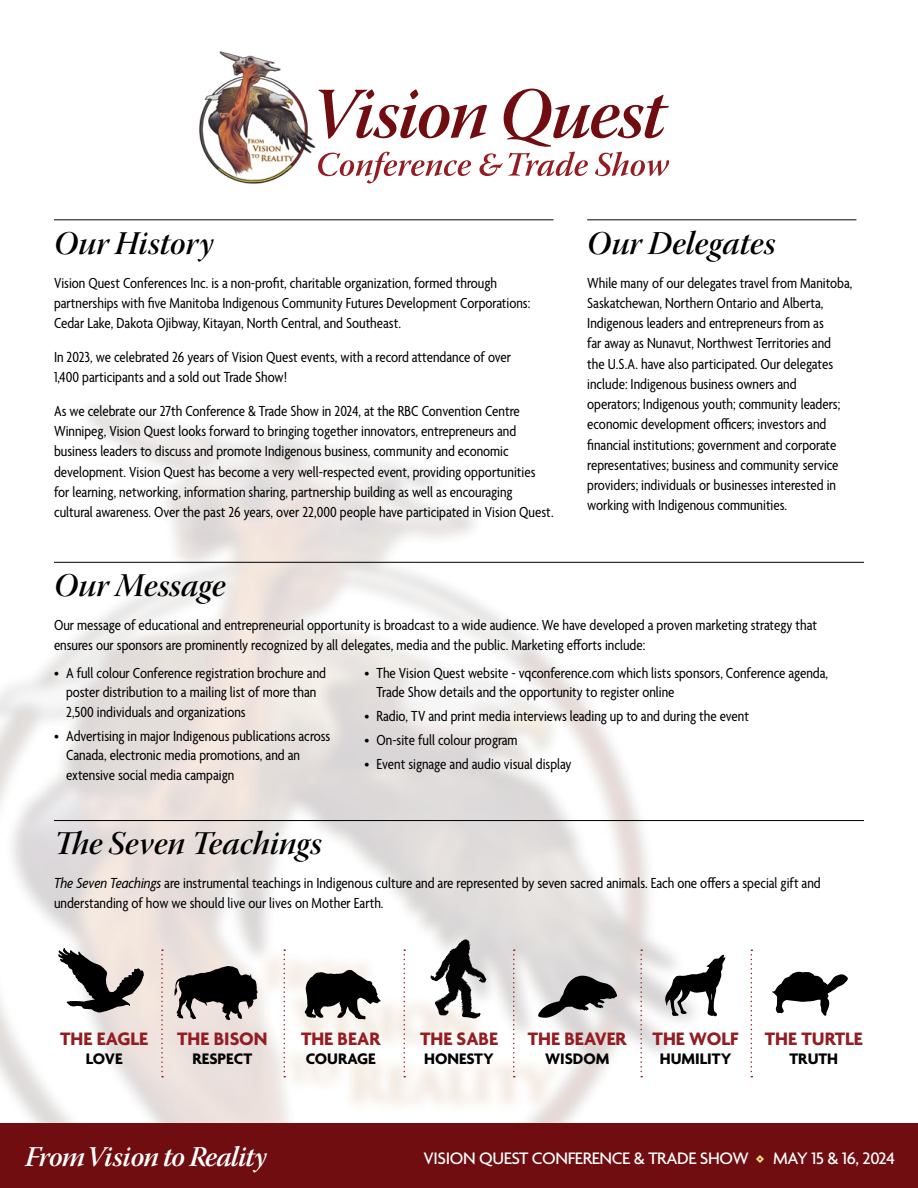
<style>
.page{position:relative;width:918px;height:1188px;background:#fff}
.page>*{position:absolute;margin:0;border:0;box-sizing:border-box;transform-origin:0 0}
.t1{font:33px "Warnock Pro Semibold It Disp";letter-spacing:.005em;color:#000}
.t2{font:28.5px "Warnock Pro Semibold It Subh";letter-spacing:-.03em;color:#fff}
.t3{font:700 19.5px "Agenda";color:#931d22}
.t4{font:500 18px "Agenda";letter-spacing:-.02em;color:#fff}
.t5{font:700 16.5px "Agenda";color:#000}
.t6{font:condensed 15.75px/20.2px "Agenda";color:#000}
.s1{font-style:italic}
.s2{font-weight:900;color:#fae17e}
</style>
<div class="page">
<img style="left:0;top:405px;width:740px;height:718px">
<div style="left:0;top:1123px;width:918px;height:65px;background:#700d11"></div>
<hr style="left:54px;top:220px;width:500px;height:1px;background:#000">
<svg style="left:318px;top:89px;width:351px;height:94px"></svg>
<img style="left:199px;top:51px;width:117px;height:133px">
<hr style="left:54px;top:820px;width:810px;height:1px;background:#000">
<hr style="left:587px;top:220px;width:269px;height:1px;background:#000">
<hr style="left:54px;top:562px;width:810px;height:1px;background:#000">
<svg style="left:174px;top:966px;width:84px;height:54px;background:#635f5d"></svg>
<svg style="left:58px;top:948px;width:86px;height:65px"></svg>
<svg style="left:665px;top:955px;width:60px;height:61px"></svg>
<svg style="left:772px;top:972px;width:76px;height:44px"></svg>
<svg style="left:161px;top:949px;width:2px;height:128px"></svg>
<svg style="left:284px;top:949px;width:1px;height:128px"></svg>
<svg style="left:404px;top:949px;width:1px;height:128px"></svg>
<svg style="left:513px;top:949px;width:2px;height:128px"></svg>
<svg style="left:640px;top:949px;width:2px;height:128px"></svg>
<svg style="left:751px;top:949px;width:1px;height:128px"></svg>
<svg style="left:305px;top:966px;width:76px;height:53px"></svg>
<svg style="left:430px;top:939px;width:57px;height:79px"></svg>
<svg style="left:538px;top:976px;width:79px;height:42px;background:#787777"></svg>
<h1 class="t1" style="left:54px;top:223px;width:161px">Our History</h1>
<p class="t6" style="left:54px;top:273px;width:478px">Vision Quest Conferences Inc. is a non-profit, charitable organization, formed through partnerships with five Manitoba Indigenous Community Futures Development Corporations:<br>Cedar Lake, Dakota Ojibway, Kitayan, North Central, and Southeast.</p>
<p class="t6" style="left:54px;top:348px;width:459px">In 2023, we celebrated 26 years of Vision Quest events, with a record attendance of over<br>1,400 participants and a sold out Trade Show!</p>
<p class="t6" style="left:54px;top:402px;width:501px">As we celebrate our 27th Conference &amp; Trade Show in 2024, at the RBC Convention Centre Winnipeg, Vision Quest looks forward to bringing together innovators, entrepreneurs and business leaders to discuss and promote Indigenous business, community and economic development. Vision Quest has become a very well-respected event, providing opportunities for learning, networking, information sharing, partnership building as well as encouraging cultural awareness. Over the past 26 years, over 22,000 people have participated in Vision Quest.</p>
<h1 class="t1" style="left:587px;top:223px;width:190px">Our Delegates</h1>
<p class="t6" style="left:587px;top:273px;width:267px">While many of our delegates travel from Manitoba, Saskatchewan, Northern Ontario and Alberta, Indigenous leaders and entrepreneurs from as<br>far away as Nunavut, Northwest Territories and the U.S.A. have also participated. Our delegates include: Indigenous business owners and operators; Indigenous youth; community leaders; economic development officers; investors and financial institutions; government and corporate representatives; business and community service providers; individuals or businesses interested in working with Indigenous communities.</p>
<h1 class="t1" style="left:54px;top:566px;width:173px">Our Message</h1>
<p class="t6" style="left:54px;top:616px;width:765px">Our message of educational and entrepreneurial opportunity is broadcast to a wide audience. We have developed a proven marketing strategy that ensures our sponsors are prominently recognized by all delegates, media and the public. Marketing efforts include:</p>
<p class="t6" style="left:66px;top:664px;width:262px;line-height:19.5px;text-indent:-12px">• A full colour Conference registration brochure and poster distribution to a mailing list of more than<br>2,500 individuals and organizations</p>
<p class="t6" style="left:66px;top:727px;width:266px;line-height:19.5px;text-indent:-12px">• Advertising in major Indigenous publications across<br>Canada, electronic media promotions, and an extensive social media campaign</p>
<p class="t6" style="left:376px;top:664px;width:453px;line-height:19.5px;text-indent:-12px">• The Vision Quest website - vqconference.com which lists sponsors, Conference agenda,<br>Trade Show details and the opportunity to register online</p>
<p class="t6" style="left:364px;top:707px;width:386px">• Radio, TV and print media interviews leading up to and during the event</p>
<p class="t6" style="left:364px;top:731px;width:155px">• On-site full colour program</p>
<p class="t6" style="left:364px;top:755px;width:209px">• Event signage and audio visual display</p>
<h1 class="t1" style="left:54px;top:824px;width:269px">The Seven Teachings</h1>
<p class="t6" style="left:54px;top:874px;width:768px"><span class="s1">The Seven Teachings</span> are instrumental teachings in Indigenous culture and are represented by seven sacred animals. Each one offers a special gift and understanding of how we should live our lives on Mother Earth.</p>
<p class="t3" style="left:60px;top:1028px;width:89px">THE EAGLE</p>
<p class="t5" style="left:86px;top:1050px;width:38px">LOVE</p>
<p class="t3" style="left:177px;top:1028px;width:92px">THE BISON</p>
<p class="t5" style="left:193px;top:1050px;width:61px">RESPECT</p>
<p class="t3" style="left:301px;top:1028px;width:81px">THE BEAR</p>
<p class="t5" style="left:306px;top:1050px;width:72px">COURAGE</p>
<p class="t3" style="left:420px;top:1028px;width:79px">THE SABE</p>
<p class="t5" style="left:424px;top:1050px;width:71px">HONESTY</p>
<p class="t3" style="left:528px;top:1028px;width:100px">THE BEAVER</p>
<p class="t5" style="left:545px;top:1050px;width:66px">WISDOM</p>
<p class="t3" style="left:653px;top:1028px;width:87px">THE WOLF</p>
<p class="t5" style="left:660px;top:1050px;width:73px">HUMILITY</p>
<p class="t3" style="left:765px;top:1028px;width:99px">THE TURTLE</p>
<p class="t5" style="left:790px;top:1050px;width:50px">TRUTH</p>
<h2 class="t2" style="left:25px;top:1140px;width:243px">From Vision to Reality</h2>
<p class="t4" style="left:423px;top:1148px;width:473px">VISION QUEST CONFERENCE &amp; TRADE SHOW <span class="s2">◊</span> MAY 15 &amp; 16, 2024</p>
</div>
